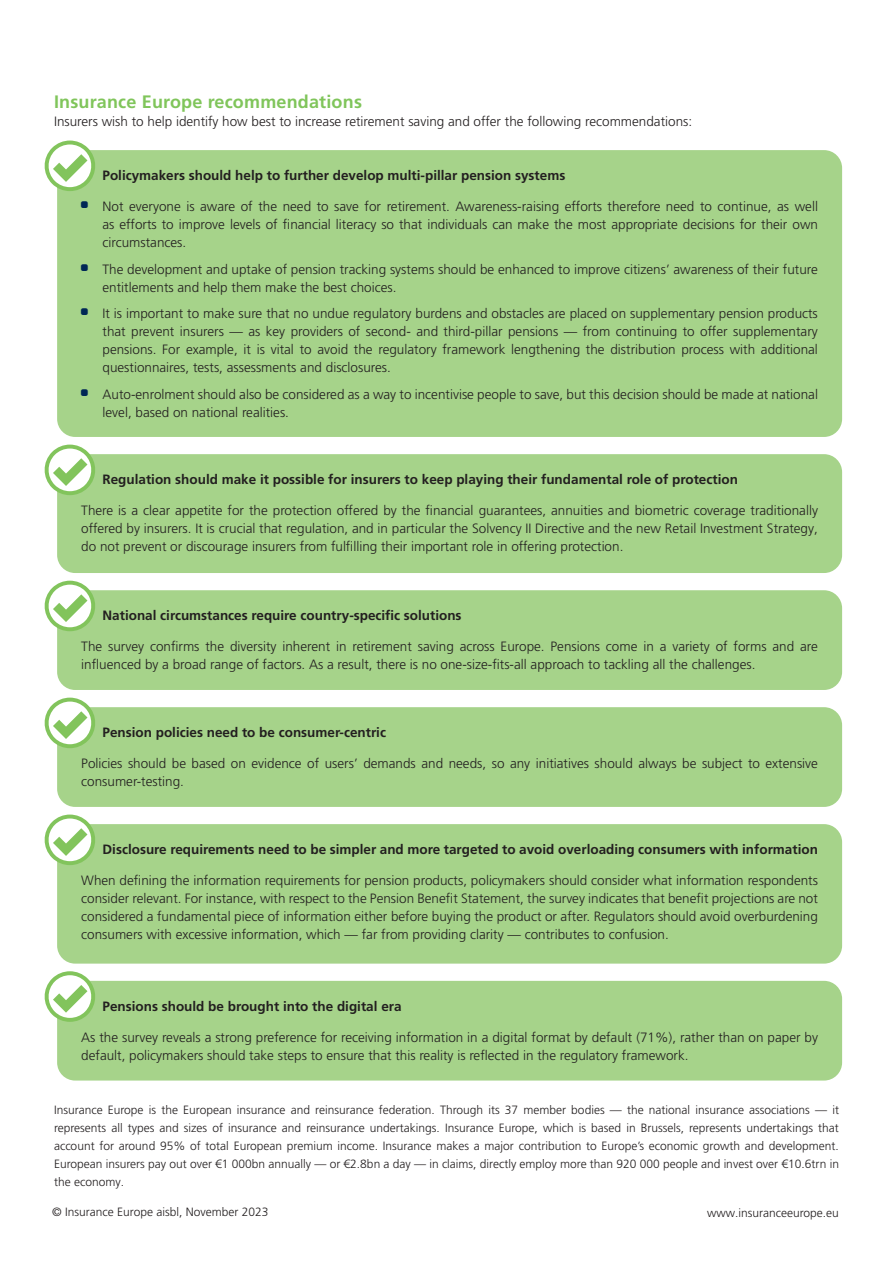
<style>
.page{position:relative;width:893px;height:1263px;background:#fff}
.page>*{position:absolute;margin:0;border:0;box-sizing:border-box;transform-origin:0 0}
.Crosshead{font:700 18px "Frutiger LT Pro";letter-spacing:.01em;color:#80c55b}
.Body_text-no_grid{font:300 13.5px/18px "Frutiger LT Pro";color:#231f20}
.Body_text-no_grid-2{font:700 13.5px "Frutiger LT Pro";color:#231f20}
.Body_text-no_grid-3{font:300 12px/18px "Frutiger LT Pro";color:#231f20;text-align:justify}
</style>
<div class="page">
<div style="left:57px;top:150px;width:785px;height:287px;background:#a6d38a;border-radius:18px"></div>
<svg style="left:44px;top:141px;width:54px;height:50px"></svg>
<div style="left:57px;top:454px;width:785px;height:119px;background:#a6d38a;border-radius:18px"></div>
<svg style="left:44px;top:445px;width:54px;height:50px"></svg>
<div style="left:57px;top:590px;width:785px;height:100px;background:#a6d38a;border-radius:18px"></div>
<svg style="left:44px;top:581px;width:54px;height:50px"></svg>
<div style="left:57px;top:707px;width:785px;height:100px;background:#a6d38a;border-radius:18px"></div>
<svg style="left:44px;top:698px;width:54px;height:50px"></svg>
<div style="left:57px;top:824px;width:785px;height:139px;background:#a6d38a;border-radius:18px"></div>
<svg style="left:44px;top:814px;width:54px;height:51px"></svg>
<div style="left:57px;top:981px;width:785px;height:99px;background:#a6d38a;border-radius:18px"></div>
<svg style="left:44px;top:971px;width:54px;height:51px"></svg>
<p class="Crosshead" style="left:54px;top:91px;width:309px">Insurance Europe recommendations</p>
<p class="Body_text-no_grid" style="left:54px;top:112px;width:640px">Insurers wish to help identify how best to increase retirement saving and offer the following recommendations:</p>
<p class="Body_text-no_grid-2" style="left:103px;top:168px;width:464px">Policymakers should help to further develop multi-pillar pension systems</p>
<p class="Body_text-no_grid" style="left:103px;top:197px;width:717px;text-align:justify;text-indent:-21px"><sup>•</sup> Not everyone is aware of the need to save for retirement. Awareness-raising efforts therefore need to continue, as well as efforts to improve levels of financial literacy so that individuals can make the most appropriate decisions for their own circumstances.</p>
<p class="Body_text-no_grid" style="left:103px;top:260px;width:717px;text-indent:-21px"><sup>•</sup> The development and uptake of pension tracking systems should be enhanced to improve citizens’ awareness of their future entitlements and help them make the best choices.</p>
<p class="Body_text-no_grid" style="left:103px;top:305px;width:717px;text-align:justify;text-indent:-21px"><sup>•</sup> It is important to make sure that no undue regulatory burdens and obstacles are placed on supplementary pension products that prevent insurers — as key providers of second- and third-pillar pensions — from continuing to offer supplementary pensions. For example, it is vital to avoid the regulatory framework lengthening the distribution process with additional questionnaires, tests, assessments and disclosures.</p>
<p class="Body_text-no_grid" style="left:103px;top:385px;width:717px;text-indent:-21px"><sup>•</sup> Auto-enrolment should also be considered as a way to incentivise people to save, but this decision should be made at national level, based on national realities.</p>
<p class="Body_text-no_grid-2" style="left:103px;top:472px;width:637px">Regulation should make it possible for insurers to keep playing their fundamental role of protection</p>
<p class="Body_text-no_grid" style="left:81px;top:502px;width:738px;text-align:justify">There is a clear appetite for the protection offered by the financial guarantees, annuities and biometric coverage traditionally offered by insurers. It is crucial that regulation, and in particular the Solvency II Directive and the new Retail Investment Strategy, do not prevent or discourage insurers from fulfilling their important role in offering protection.</p>
<p class="Body_text-no_grid-2" style="left:103px;top:608px;width:361px">National circumstances require country-specific solutions</p>
<p class="Body_text-no_grid" style="left:81px;top:638px;width:738px">The survey confirms the diversity inherent in retirement saving across Europe. Pensions come in a variety of forms and are influenced by a broad range of factors. As a result, there is no one-size-fits-all approach to tackling all the challenges.</p>
<p class="Body_text-no_grid-2" style="left:103px;top:725px;width:285px">Pension policies need to be consumer-centric</p>
<p class="Body_text-no_grid" style="left:81px;top:755px;width:738px">Policies should be based on evidence of users’ demands and needs, so any initiatives should always be subject to extensive consumer-testing.</p>
<p class="Body_text-no_grid-2" style="left:103px;top:842px;width:717px">Disclosure requirements need to be simpler and more targeted to avoid overloading consumers with information</p>
<p class="Body_text-no_grid" style="left:81px;top:871px;width:738px;text-align:justify">When defining the information requirements for pension products, policymakers should consider what information respondents consider relevant. For instance, with respect to the Pension Benefit Statement, the survey indicates that benefit projections are not considered a fundamental piece of information either before buying the product or after. Regulators should avoid overburdening consumers with excessive information, which — far from providing clarity — contributes to confusion.</p>
<p class="Body_text-no_grid-2" style="left:103px;top:998px;width:301px">Pensions should be brought into the digital era</p>
<p class="Body_text-no_grid" style="left:81px;top:1028px;width:738px">As the survey reveals a strong preference for receiving information in a digital format by default (71%), rather than on paper by default, policymakers should take steps to ensure that this reality is reflected in the regulatory framework.</p>
<p class="Body_text-no_grid-3" style="left:54px;top:1100px;width:786px">Insurance Europe is the European insurance and reinsurance federation. Through its 37 member bodies — the national insurance associations — it represents all types and sizes of insurance and reinsurance undertakings. Insurance Europe, which is based in Brussels, represents undertakings that account for around 95% of total European premium income. Insurance makes a major contribution to Europe’s economic growth and development.<br>European insurers pay out over €1 000bn annually — or €2.8bn a day — in claims, directly employ more than 920 000 people and invest over €10.6trn in the economy.</p>
<p class="Body_text-no_grid-3" style="left:52px;top:1203px;width:218px">© Insurance Europe aisbl, November 2023</p>
<p class="Body_text-no_grid-3" style="left:707px;top:1204px;width:133px">www.insuranceeurope.eu</p>
</div>
